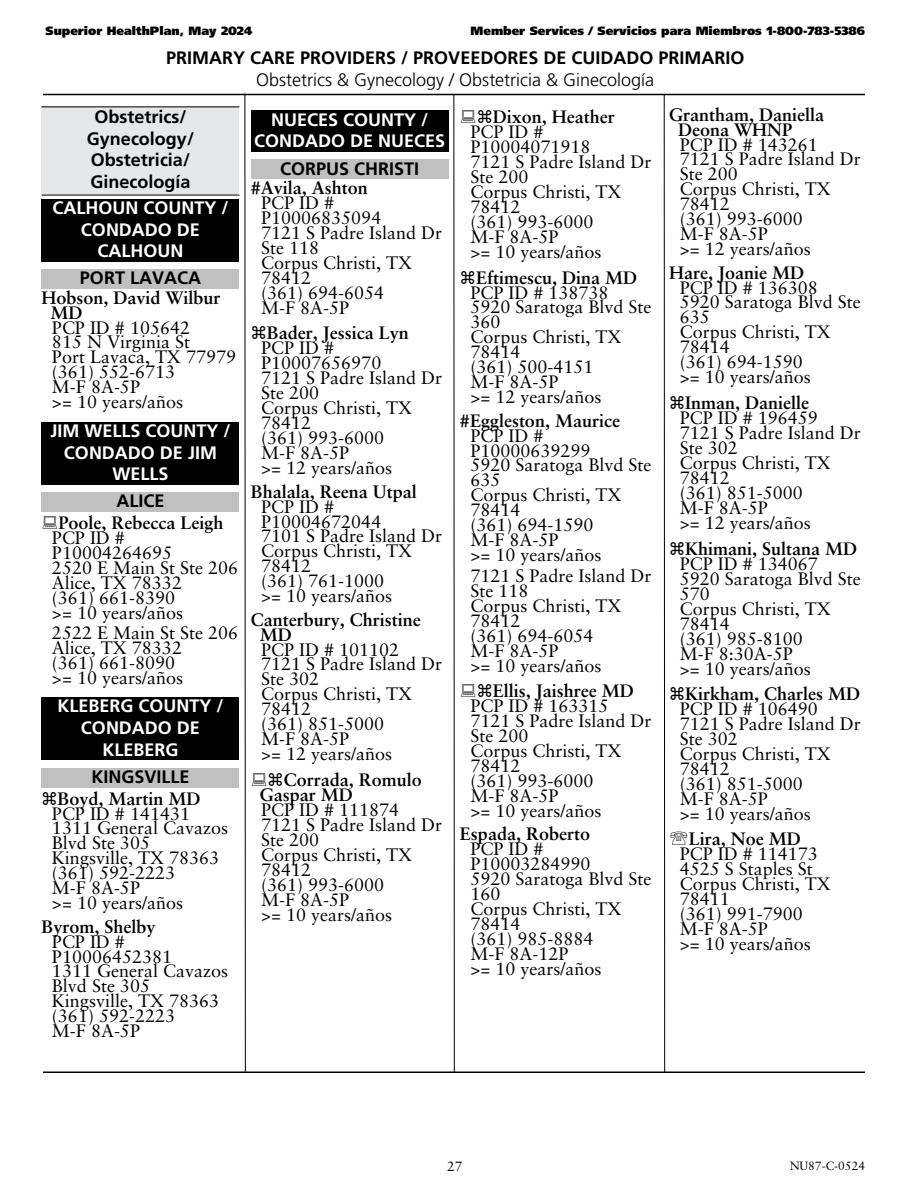
<style>
.page{position:relative;width:918px;height:1188px;background:#fff}
.page>*{position:absolute;margin:0;border:0;box-sizing:border-box;transform-origin:0 0}
.t1{font:18px/15px "Sabon LT Std";color:#000}
.t2{font:700 18px/15px "Sabon LT Std";color:#000}
.t3{font:700 18px/21.6px "Frutiger LT Std";color:#000;text-align:center}
.t4{font:700 18px/21.6px "Frutiger LT Std";color:#fff;text-align:center}
.t5{font:300 18px "Frutiger LT Std";color:#000}
.t6{font:13.5px "Sabon LT Std";color:#000}
.t7{font:900 12px "Frutiger LT Std";color:#000}
.t8{font:12px "Sabon LT Std";color:#000}
</style>
<div class="page">
<div style="left:41px;top:107px;width:198px;height:88px;background:#e6e7e9"></div>
<hr style="left:41px;top:106px;width:198px;height:1px;background:#000">
<hr style="left:41px;top:195px;width:198px;height:1px;background:#000">
<div style="left:41px;top:199px;width:198px;height:63px;background:#000"></div>
<div style="left:41px;top:270px;width:198px;height:19px;background:#c0c0c0"></div>
<div style="left:41px;top:422px;width:198px;height:63px;background:#000"></div>
<div style="left:41px;top:492px;width:198px;height:20px;background:#c0c0c0"></div>
<div style="left:41px;top:697px;width:198px;height:63px;background:#000"></div>
<div style="left:41px;top:768px;width:198px;height:19px;background:#c0c0c0"></div>
<div style="left:251px;top:111px;width:198px;height:41px;background:#000"></div>
<div style="left:251px;top:160px;width:198px;height:19px;background:#c0c0c0"></div>
<hr style="left:43px;top:94px;width:822px;height:1px;background:#000">
<hr style="left:43px;top:1071px;width:822px;height:2px;background:#000">
<svg style="left:244px;top:93px;width:2px;height:979px;background:#7e7e7e"></svg>
<svg style="left:453px;top:95px;width:2px;height:977px;background:#7e7e7e"></svg>
<svg style="left:663px;top:93px;width:24px;height:979px"></svg>
<p class="t7" style="left:45px;top:26px;width:209px">Superior HealthPlan, May 2024</p>
<p class="t7" style="left:471px;top:26px;width:396px">Member Services / Servicios para Miembros 1-800-783-5386</p>
<p class="t3" style="left:166px;top:49px;width:580px">PRIMARY CARE PROVIDERS / PROVEEDORES DE CUIDADO PRIMARIO</p>
<p class="t5" style="left:256px;top:72px;width:399px">Obstetrics &amp; Gynecology / Obstetricia &amp; Ginecología</p>
<p class="t3" style="left:87px;top:108px;width:109px">Obstetrics/<br>Gynecology/<br>Obstetricia/<br>Ginecología</p>
<p class="t4" style="left:52px;top:199px;width:178px">CALHOUN COUNTY /<br>CONDADO DE<br>CALHOUN</p>
<p class="t3" style="left:80px;top:269px;width:123px">PORT LAVACA</p>
<p class="t2" style="left:50px;top:292px;width:172px;text-indent:-9px">Hobson, David Wilbur<br>MD</p>
<p class="t1" style="left:52px;top:322px;width:186px">PCP ID # 105642<br>815 N Virginia St<br>Port Lavaca, TX 77979 (361) 552-6713<br>M-F 8A-5P<br>&gt;= 10 years/años</p>
<p class="t4" style="left:50px;top:422px;width:182px">JIM WELLS COUNTY /<br>CONDADO DE JIM<br>WELLS</p>
<p class="t3" style="left:116px;top:492px;width:50px">ALICE</p>
<p class="t2" style="left:58px;top:517px;width:167px">Poole, Rebecca Leigh</p>
<p class="t1" style="left:52px;top:532px;width:188px">PCP ID #<br>P10004264695<br>2520 E Main St Ste 206<br>Alice, TX 78332<br>(361) 661-8390<br>&gt;= 10 years/años</p>
<p class="t1" style="left:52px;top:627px;width:188px">2522 E Main St Ste 206<br>Alice, TX 78332<br>(361) 661-8090<br>&gt;= 10 years/años</p>
<p class="t4" style="left:57px;top:697px;width:168px">KLEBERG COUNTY /<br>CONDADO DE<br>KLEBERG</p>
<p class="t3" style="left:91px;top:768px;width:100px">KINGSVILLE</p>
<p class="t2" style="left:58px;top:793px;width:145px">Boyd, Martin MD</p>
<p class="t1" style="left:52px;top:808px;width:178px">PCP ID # 141431<br>1311 General Cavazos<br>Blvd Ste 305<br>Kingsville, TX 78363 (361) 592-2223<br>M-F 8A-5P<br>&gt;= 10 years/años</p>
<p class="t2" style="left:41px;top:921px;width:116px">Byrom, Shelby</p>
<p class="t1" style="left:52px;top:936px;width:178px">PCP ID #<br>P10006452381<br>1311 General Cavazos<br>Blvd Ste 305<br>Kingsville, TX 78363 (361) 592-2223<br>M-F 8A-5P</p>
<p class="t4" style="left:254px;top:111px;width:193px">NUECES COUNTY /<br>CONDADO DE NUECES</p>
<p class="t3" style="left:280px;top:159px;width:141px">CORPUS CHRISTI</p>
<p class="t2" style="left:251px;top:182px;width:119px">#Avila, Ashton</p>
<p class="t1" style="left:261px;top:197px;width:183px">PCP ID #<br>P10006835094<br>7121 S Padre Island Dr<br>Ste 118<br>Corpus Christi, TX<br>78412<br>(361) 694-6054<br>M-F 8A-5P</p>
<p class="t2" style="left:267px;top:327px;width:144px">Bader, Jessica Lyn</p>
<p class="t1" style="left:261px;top:342px;width:183px">PCP ID #<br>P10007656970<br>7121 S Padre Island Dr<br>Ste 200<br>Corpus Christi, TX<br>78412<br>(361) 993-6000<br>M-F 8A-5P<br>&gt;= 12 years/años</p>
<p class="t2" style="left:251px;top:486px;width:168px">Bhalala, Reena Utpal</p>
<p class="t1" style="left:261px;top:501px;width:183px">PCP ID #<br>P10004672044<br>7101 S Padre Island Dr<br>Corpus Christi, TX<br>78412<br>(361) 761-1000<br>&gt;= 10 years/años</p>
<p class="t2" style="left:260px;top:614px;width:163px;text-indent:-9px">Canterbury, Christine<br>MD</p>
<p class="t1" style="left:261px;top:644px;width:183px">PCP ID # 101102<br>7121 S Padre Island Dr<br>Ste 302<br>Corpus Christi, TX<br>78412<br>(361) 851-5000<br>M-F 8A-5P<br>&gt;= 12 years/años</p>
<p class="t2" style="left:260px;top:774px;width:164px;text-indent:24px">Corrada, Romulo<br>Gaspar MD</p>
<p class="t1" style="left:261px;top:804px;width:183px">PCP ID # 111874<br>7121 S Padre Island Dr<br>Ste 200<br>Corpus Christi, TX<br>78412<br>(361) 993-6000<br>M-F 8A-5P<br>&gt;= 10 years/años</p>
<p class="t2" style="left:493px;top:111px;width:124px">Dixon, Heather</p>
<p class="t1" style="left:470px;top:126px;width:183px">PCP ID #<br>P10004071918<br>7121 S Padre Island Dr<br>Ste 200<br>Corpus Christi, TX<br>78412<br>(361) 993-6000<br>M-F 8A-5P<br>&gt;= 10 years/años</p>
<p class="t2" style="left:476px;top:272px;width:163px">Eftimescu, Dina MD</p>
<p class="t1" style="left:470px;top:287px;width:183px">PCP ID # 138738<br>5920 Saratoga Blvd Ste<br>360<br>Corpus Christi, TX<br>78414<br>(361) 500-4151<br>M-F 8A-5P<br>&gt;= 12 years/años</p>
<p class="t2" style="left:460px;top:415px;width:162px">#Eggleston, Maurice</p>
<p class="t1" style="left:470px;top:430px;width:183px">PCP ID #<br>P10000639299<br>5920 Saratoga Blvd Ste<br>635<br>Corpus Christi, TX<br>78414<br>(361) 694-1590<br>M-F 8A-5P<br>&gt;= 10 years/años</p>
<p class="t1" style="left:470px;top:570px;width:183px">7121 S Padre Island Dr<br>Ste 118<br>Corpus Christi, TX<br>78412<br>(361) 694-6054<br>M-F 8A-5P<br>&gt;= 10 years/años</p>
<p class="t2" style="left:493px;top:685px;width:143px">Ellis, Jaishree MD</p>
<p class="t1" style="left:470px;top:700px;width:183px">PCP ID # 163315<br>7121 S Padre Island Dr<br>Ste 200<br>Corpus Christi, TX<br>78412<br>(361) 993-6000<br>M-F 8A-5P<br>&gt;= 10 years/años</p>
<p class="t2" style="left:460px;top:829px;width:132px">Espada, Roberto</p>
<p class="t1" style="left:470px;top:843px;width:183px">PCP ID #<br>P10003284990<br>5920 Saratoga Blvd Ste<br>160<br>Corpus Christi, TX<br>78414<br>(361) 985-8884<br>M-F 8A-12P<br>&gt;= 10 years/años</p>
<p class="t2" style="left:678px;top:109px;width:148px;text-indent:-9px">Grantham, Daniella<br>Deona WHNP</p>
<p class="t1" style="left:680px;top:139px;width:183px">PCP ID # 143261<br>7121 S Padre Island Dr<br>Ste 200<br>Corpus Christi, TX<br>78412<br>(361) 993-6000<br>M-F 8A-5P<br>&gt;= 12 years/años</p>
<p class="t2" style="left:669px;top:267px;width:137px">Hare, Joanie MD</p>
<p class="t1" style="left:680px;top:282px;width:183px">PCP ID # 136308<br>5920 Saratoga Blvd Ste<br>635<br>Corpus Christi, TX<br>78414<br>(361) 694-1590<br>&gt;= 10 years/años</p>
<p class="t2" style="left:685px;top:397px;width:126px">Inman, Danielle</p>
<p class="t1" style="left:680px;top:412px;width:183px">PCP ID # 196459<br>7121 S Padre Island Dr<br>Ste 302<br>Corpus Christi, TX<br>78412<br>(361) 851-5000<br>M-F 8A-5P<br>&gt;= 12 years/años</p>
<p class="t2" style="left:685px;top:543px;width:174px">Khimani, Sultana MD</p>
<p class="t1" style="left:680px;top:558px;width:183px">PCP ID # 134067<br>5920 Saratoga Blvd Ste<br>570<br>Corpus Christi, TX<br>78414<br>(361) 985-8100<br>M-F 8:30A-5P<br>&gt;= 10 years/años</p>
<p class="t2" style="left:685px;top:688px;width:177px">Kirkham, Charles MD</p>
<p class="t1" style="left:680px;top:703px;width:183px">PCP ID # 106490<br>7121 S Padre Island Dr<br>Ste 302<br>Corpus Christi, TX<br>78412<br>(361) 851-5000<br>M-F 8A-5P<br>&gt;= 10 years/años</p>
<p class="t2" style="left:689px;top:833px;width:114px">Lira, Noe MD</p>
<p class="t1" style="left:680px;top:848px;width:153px">PCP ID # 114173<br>4525 S Staples St<br>Corpus Christi, TX<br>78411<br>(361) 991-7900<br>M-F 8A-5P<br>&gt;= 10 years/años</p>
<p class="t6" style="left:447px;top:1162px;width:17px">27</p>
<p class="t8" style="left:790px;top:1161px;width:77px">NU87-C-0524</p>
</div>
